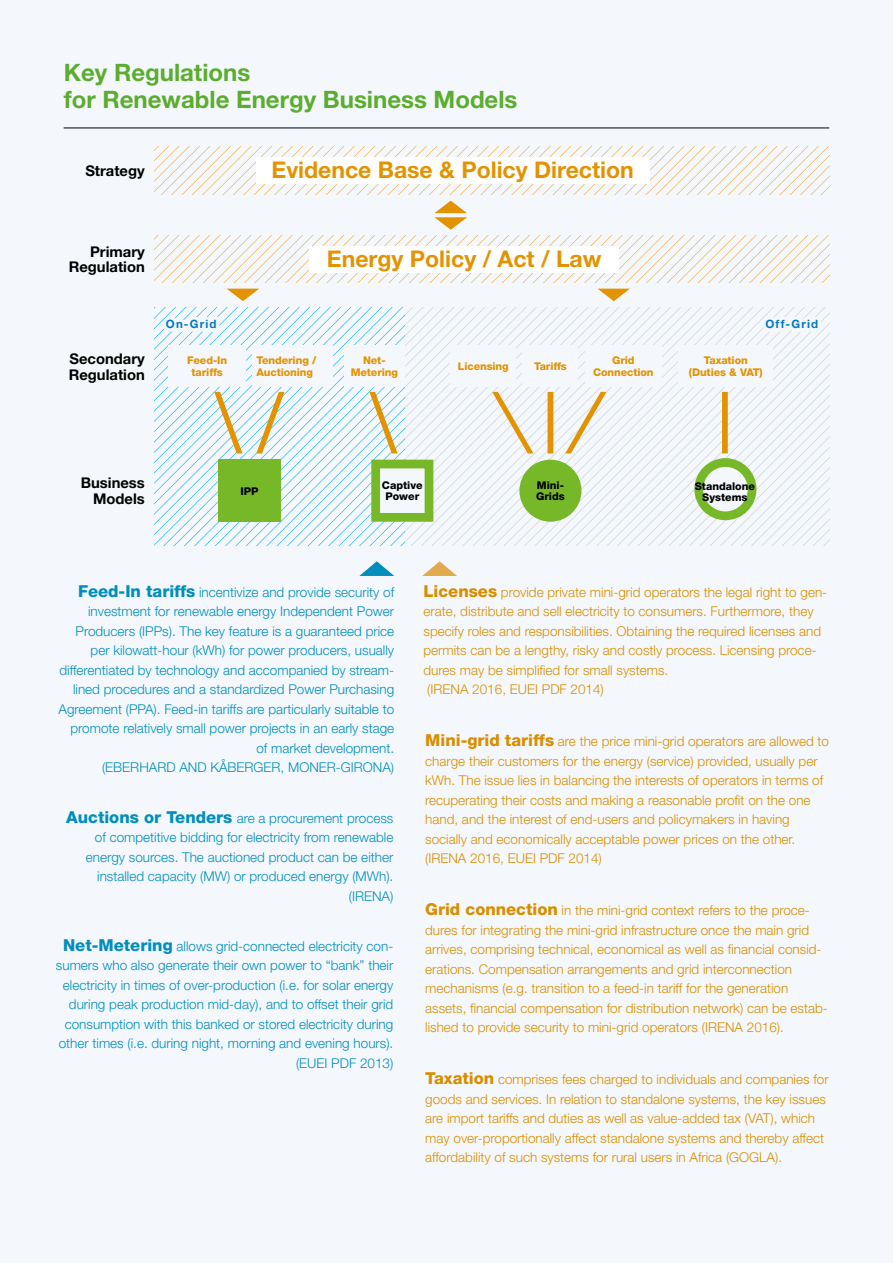
<style>
.page{position:relative;width:893px;height:1263px;background:#f4f8fc}
.page>*{position:absolute;margin:0;border:0;box-sizing:border-box;transform-origin:0 0}
.t1{font:700 24px/27px "Helvetica Neue LT Std";color:#5bad2f}
.t2{font:700 22.95px "Helvetica Neue LT Std";color:#e39300}
.t3{font:700 14.85px/15.6px "Helvetica Neue LT Std";color:#000;text-align:right}
.t4{font:300 13.5px/19.5px "Helvetica Neue LT Std";color:#e39300}
.t5{font:300 13.5px/19.5px "Helvetica Neue LT Std";color:#008ebd;text-align:right}
.t6{font:700 11.55px "Helvetica Neue LT Std";letter-spacing:.105em;color:#0078bf}
.t7{font:800 10.65px/11.6px "Helvetica Neue LT Std";letter-spacing:-.01em;color:#e39300;text-align:center}
.t8{font:800 10.65px/10.2px "Helvetica Neue LT Std";color:#000;text-align:center}
.s1{font-weight:800;font-size:16.5px}
</style>
<div class="page">
<svg style="left:630px;top:307px;width:14px;height:239px"></svg>
<svg style="left:154px;top:146px;width:675px;height:49px"></svg>
<svg style="left:154px;top:236px;width:675px;height:46px"></svg>
<svg style="left:434px;top:201px;width:33px;height:29px"></svg>
<svg style="left:359px;top:561px;width:35px;height:15px"></svg>
<svg style="left:422px;top:561px;width:35px;height:15px"></svg>
<div style="left:585px;top:345px;width:77px;height:42px;background:#f4f8fc"></div>
<div style="left:256px;top:157px;width:393px;height:27px;background:#fff"></div>
<div style="left:309px;top:246px;width:310px;height:27px;background:#fff"></div>
<svg style="left:644px;top:307px;width:185px;height:239px"></svg>
<div style="left:722px;top:392px;width:6px;height:61px;background:#e39300"></div>
<svg style="left:154px;top:289px;width:476px;height:257px"></svg>
<hr style="left:64px;top:128px;width:765px;height:1px;background:#000">
<h1 class="t1" style="left:64px;top:58px;width:455px">Key Regulations<br>for Renewable Energy Business Models</h1>
<p class="t3" style="left:85px;top:162px;width:61px">Strategy</p>
<h2 class="t2" style="left:271px;top:156px;width:364px">Evidence Base &amp; Policy Direction</h2>
<p class="t3" style="left:69px;top:243px;width:78px">Primary<br>Regulation</p>
<p class="t3" style="left:69px;top:351px;width:78px;text-align:left">Secondary<br>Regulation</p>
<h2 class="t2" style="left:327px;top:245px;width:276px">Energy Policy / Act / Law</h2>
<p class="t6" style="left:166px;top:317px;width:52px">On-Grid</p>
<p class="t6" style="left:765px;top:317px;width:54px">Off-Grid</p>
<p class="t7" style="left:187px;top:355px;width:42px">Feed-In tariffs</p>
<p class="t7" style="left:256px;top:355px;width:61px;text-align:left">Tendering /<br>Auctioning</p>
<p class="t7" style="left:534px;top:360px;width:34px">Tariffs</p>
<p class="t7" style="left:351px;top:355px;width:49px">Net-<br>Metering</p>
<p class="t7" style="left:593px;top:355px;width:62px">Grid<br>Connection</p>
<p class="t7" style="left:689px;top:355px;width:75px">Taxation (Duties &amp; VAT)</p>
<p class="t7" style="left:458px;top:360px;width:52px">Licensing</p>
<p class="t3" style="left:81px;top:475px;width:66px">Business<br>Models</p>
<p class="t8" style="left:240px;top:486px;width:19px">IPP</p>
<p class="t8" style="left:382px;top:480px;width:42px">Captive<br>Power</p>
<p class="t8" style="left:536px;top:480px;width:30px;text-align:left">Mini-<br>Grids</p>
<p class="t8" style="left:695px;top:481px;width:62px">Standalone<br>Systems</p>
<p class="t5" style="left:59px;top:582px;width:337px"><span class="s1">Feed-In tariffs</span> incentivize and provide security of investment for renewable energy Independent Power Producers (IPPs). The key feature is a guaranteed price per kilowatt-hour (kWh) for power producers, usually differentiated by technology and accompanied by stream&shy;lined procedures and a standardized Power Purchasing Agreement (PPA). Feed-in tariffs are particularly suitable to promote relatively small power projects in an early stage of market development.<br>(EBERHARD AND KÅBERGER, MONER-GIRONA)</p>
<p class="t5" style="left:66px;top:808px;width:329px"><span class="s1">Auctions or Tenders</span> are a procurement process of competitive bidding for electricity from renewable energy sources. The auctioned product can be either installed capacity (MW) or produced energy (MWh). (IRENA)</p>
<p class="t5" style="left:56px;top:936px;width:339px"><span class="s1">Net-Metering</span> allows grid-connected electricity con&shy;sumers who also generate their own power to “bank” their electricity in times of over-production (i.e. for solar energy during peak production mid-day), and to offset their grid consumption with this banked or stored electricity during other times (i.e. during night, morning and evening hours). (EUEI PDF 2013)</p>
<p class="t4" style="left:423px;top:582px;width:405px"><span class="s1">Licenses</span> provide private mini-grid operators the legal right to gen&shy;erate, distribute and sell electricity to consumers. Furthermore, they specify roles and responsibilities. Obtaining the required licenses and permits can be a lengthy, risky and costly process. Licensing proce&shy;dures may be simplified for small systems.<br>(IRENA 2016, EUEI PDF 2014)</p>
<p class="t4" style="left:425px;top:731px;width:405px"><span class="s1">Mini-grid tariffs</span> are the price mini-grid operators are allowed to charge their customers for the energy (service) provided, usually per kWh. The issue lies in balancing the interests of operators in terms of recuperating their costs and making a reasonable profit on the one hand, and the interest of end-users and policymakers in having socially and economically acceptable power prices on the other. (IRENA 2016, EUEI PDF 2014)</p>
<p class="t4" style="left:425px;top:900px;width:404px"><span class="s1">Grid connection</span> in the mini-grid context refers to the proce&shy;dures for integrating the mini-grid infrastructure once the main grid arrives, comprising technical, economical as well as financial consid&shy;erations. Compensation arrangements and grid interconnection mechanisms (e.g. transition to a feed-in tariff for the generation assets, financial compensation for distribution network) can be estab&shy;lished to provide security to mini-grid operators (IRENA 2016).</p>
<p class="t4" style="left:425px;top:1069px;width:405px"><span class="s1">Taxation</span> comprises fees charged to individuals and companies for goods and services. In relation to standalone systems, the key issues are import tariffs and duties as well as value-added tax (VAT), which may over-proportionally affect standalone systems and thereby affect affordability of such systems for rural users in Africa (GOGLA).</p>
</div>
